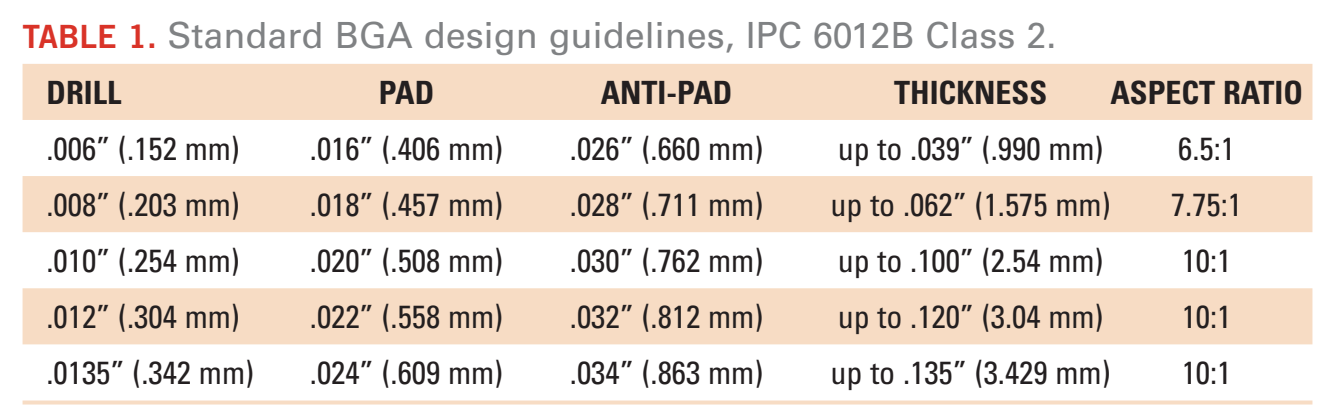
<style>
.page{position:relative;width:1331px;height:419px;background:#fff}
.page>*{position:absolute;margin:0;border:0;box-sizing:border-box;transform-origin:0 0}
.t1{font:36px "Univers";color:#808284}
.t2{font:condensed 32px "Univers";color:#231f20}
.t3{font:700 condensed 32px "Univers";color:#231f20}
.s1{font-family:"Trade Gothic Bold Two";font-size:32px;color:#d93328}
</style>
<div class="page">
<div style="left:23px;top:64px;width:1289px;height:56px;background:#f7dcc4"></div>
<div style="left:23px;top:176px;width:1289px;height:56px;background:#f7dcc4"></div>
<div style="left:23px;top:288px;width:1289px;height:56px;background:#f7dcc4"></div>
<svg style="left:23px;top:400px;width:1289px;height:4px;background:#f8e0cb"></svg>
<p class="t1" style="left:23px;top:14px;width:1035px"><span class="s1">Table 1.</span> Standard BGA design guidelines, IPC 6012B Class 2.</p>
<p class="t3" style="left:47px;top:73px;width:76px">DRILL</p>
<p class="t3" style="left:379px;top:73px;width:53px">PAD</p>
<p class="t3" style="left:601px;top:73px;width:130px">ANTI-PAD</p>
<p class="t3" style="left:894px;top:73px;width:154px">THICKNESS</p>
<p class="t3" style="left:1110px;top:73px;width:194px">ASPECT RATIO</p>
<p class="t2" style="left:47px;top:128px;width:195px">.006” (.152 mm)</p>
<p class="t2" style="left:310px;top:128px;width:195px">.016” (.406 mm)</p>
<p class="t2" style="left:570px;top:128px;width:195px">.026” (.660 mm)</p>
<p class="t2" style="left:838px;top:128px;width:267px">up to .039” (.990 mm)</p>
<p class="t2" style="left:1178px;top:128px;width:58px">6.5:1</p>
<p class="t2" style="left:47px;top:184px;width:195px">.008” (.203 mm)</p>
<p class="t2" style="left:310px;top:184px;width:195px">.018” (.457 mm)</p>
<p class="t2" style="left:570px;top:184px;width:195px">.028” (.711 mm)</p>
<p class="t2" style="left:831px;top:184px;width:281px">up to .062” (1.575 mm)</p>
<p class="t2" style="left:1171px;top:184px;width:73px">7.75:1</p>
<p class="t2" style="left:47px;top:240px;width:195px">.010” (.254 mm)</p>
<p class="t2" style="left:310px;top:240px;width:195px">.020” (.508 mm)</p>
<p class="t2" style="left:570px;top:240px;width:195px">.030” (.762 mm)</p>
<p class="t2" style="left:838px;top:240px;width:267px">up to .100” (2.54 mm)</p>
<p class="t2" style="left:1182px;top:240px;width:51px">10:1</p>
<p class="t2" style="left:47px;top:296px;width:195px">.012” (.304 mm)</p>
<p class="t2" style="left:310px;top:296px;width:195px">.022” (.558 mm)</p>
<p class="t2" style="left:570px;top:296px;width:195px">.032” (.812 mm)</p>
<p class="t2" style="left:838px;top:296px;width:267px">up to .120” (3.04 mm)</p>
<p class="t2" style="left:1182px;top:296px;width:51px">10:1</p>
<p class="t2" style="left:47px;top:352px;width:209px">.0135” (.342 mm)</p>
<p class="t2" style="left:310px;top:352px;width:195px">.024” (.609 mm)</p>
<p class="t2" style="left:570px;top:352px;width:195px">.034” (.863 mm)</p>
<p class="t2" style="left:831px;top:352px;width:281px">up to .135” (3.429 mm)</p>
<p class="t2" style="left:1182px;top:352px;width:51px">10:1</p>
</div>
